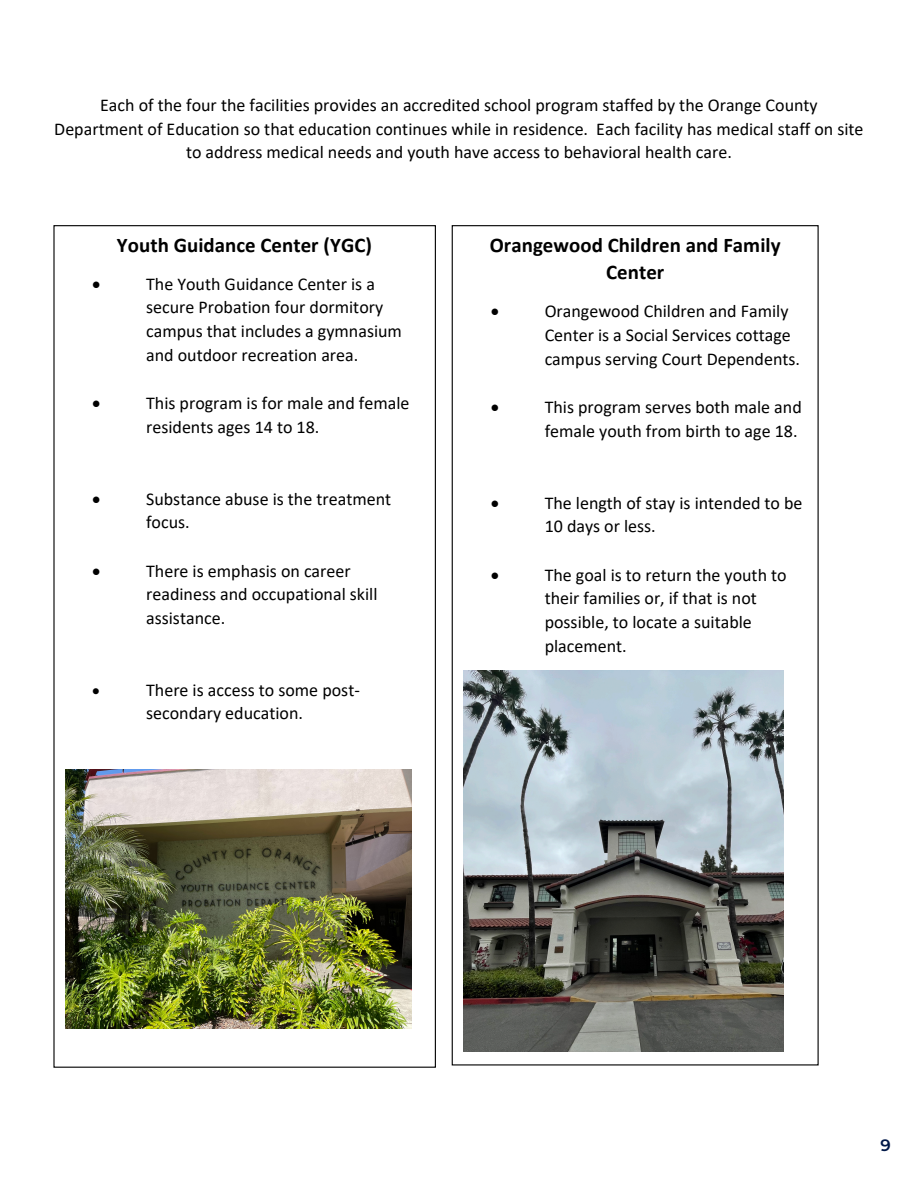
<style>
.page{position:relative;width:918px;height:1188px;background:#fff}
.page>*{position:absolute;margin:0;border:0;box-sizing:border-box;transform-origin:0 0}
.t1{font:700 20.85px/27.8px "Calibri";color:#000;text-align:center}
.t2{font:18px/23.7px "Calibri";color:#000}
.t3{font:18px "Symbol";color:#000}
.t4{font:16.5px "Symbol";color:#000}
.BT_Right{font:600 16.5px "Montserrat";color:#001848}
</style>
<div class="page">
<img style="left:65px;top:769px;width:347px;height:260px">
<img style="left:464px;top:670px;width:319px;height:381px">
<p class="t2" style="left:54px;top:93px;width:811px;text-align:center">Each of the four the facilities provides an accredited school program staffed by the Orange County<br>Department of Education so that education continues while in residence. Each facility has medical staff on site to address medical needs and youth have access to behavioral health care.</p>
<p class="t1" style="left:117px;top:231px;width:257px">Youth Guidance Center (YGC)</p>
<p class="t3" style="left:92px;top:272px;width:10px">•</p>
<p class="t2" style="left:146px;top:272px;width:257px">The Youth Guidance Center is a secure Probation four dormitory campus that includes a gymnasium and outdoor recreation area.</p>
<p class="t3" style="left:92px;top:391px;width:10px">•</p>
<p class="t2" style="left:146px;top:391px;width:265px">This program is for male and female residents ages 14 to 18.</p>
<p class="t3" style="left:92px;top:487px;width:10px">•</p>
<p class="t2" style="left:146px;top:487px;width:247px">Substance abuse is the treatment focus.</p>
<p class="t3" style="left:92px;top:559px;width:10px">•</p>
<p class="t2" style="left:146px;top:559px;width:233px">There is emphasis on career readiness and occupational skill assistance.</p>
<p class="t4" style="left:92px;top:679px;width:9px">•</p>
<p class="t2" style="left:146px;top:677px;width:215px">There is access to some post&shy;secondary education.</p>
<p class="t1" style="left:490px;top:231px;width:292px">Orangewood Children and Family<br>Center</p>
<p class="t3" style="left:491px;top:299px;width:10px">•</p>
<p class="t2" style="left:545px;top:299px;width:257px">Orangewood Children and Family<br>Center is a Social Services cottage campus serving Court Dependents.</p>
<p class="t3" style="left:491px;top:395px;width:10px">•</p>
<p class="t2" style="left:545px;top:395px;width:259px">This program serves both male and female youth from birth to age 18.</p>
<p class="t3" style="left:491px;top:491px;width:10px">•</p>
<p class="t2" style="left:545px;top:491px;width:259px">The length of stay is intended to be<br>10 days or less.</p>
<p class="t3" style="left:491px;top:563px;width:10px">•</p>
<p class="t2" style="left:545px;top:563px;width:244px">The goal is to return the youth to their families or, if that is not possible, to locate a suitable placement.</p>
<p class="BT_Right" style="left:881px;top:1134px;width:12px">9</p>
</div>
